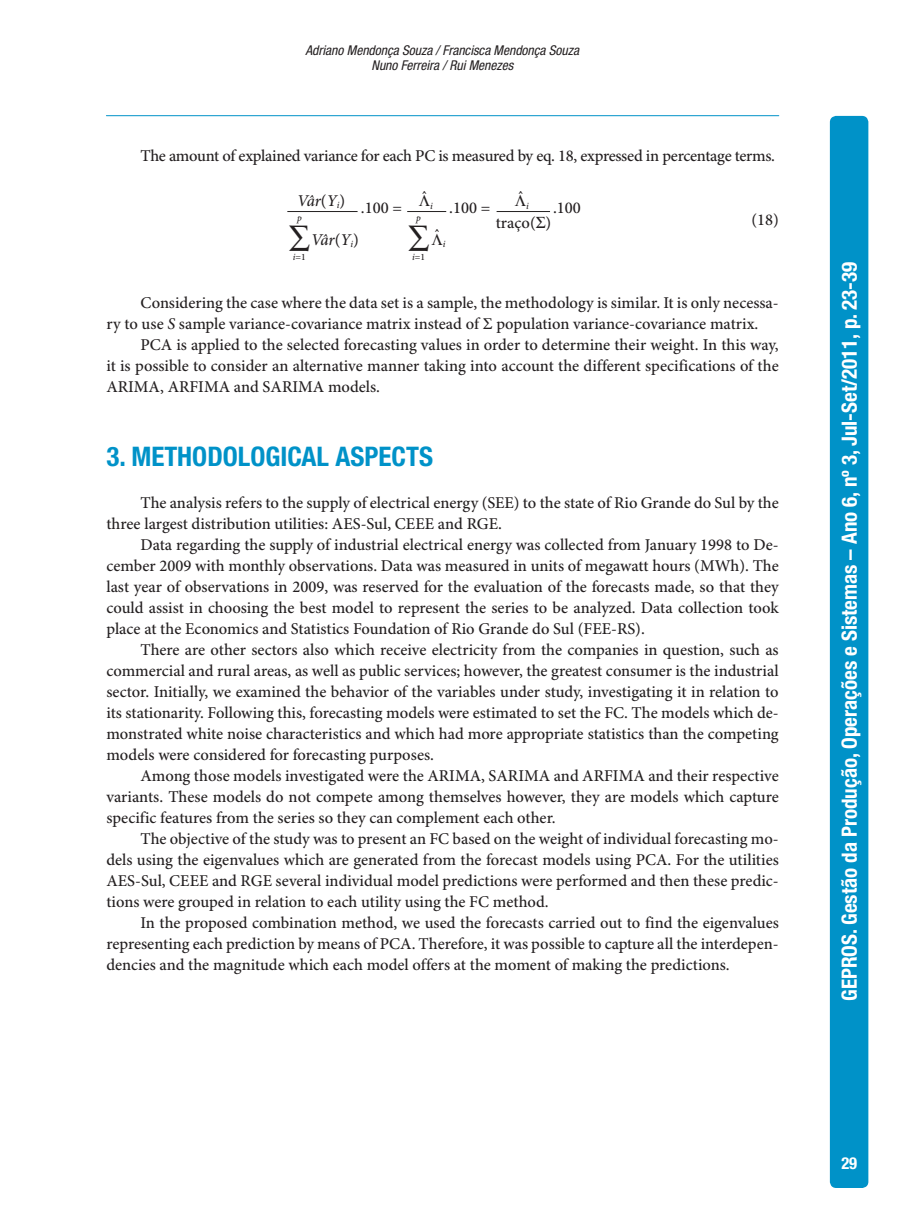
<style>
.page{position:relative;width:915px;height:1212px;background:#fff}
.page>*{position:absolute;margin:0;border:0;box-sizing:border-box;transform-origin:0 0}
.t1{font:700 condensed 27px "Helvetica Neue LT Std";color:#0092c8}
.t2{font:700 condensed 21px "Helvetica Neue LT Std";color:#fff}
.t3{font:500 16.5px/21px "Minion Pro";color:#231f20;text-align:justify}
.t4{font:500 16.5px "Minion Pro";letter-spacing:-.02em;color:#231f20}
.t5{font:italic 500 16.5px "Minion Pro";color:#231f20}
.t6{font:700 condensed 16.5px "Helvetica Neue LT Std";color:#fff}
.t7{font:italic condensed 13.5px/15px "Helvetica Neue LT Std";color:#231f20;text-align:center}
.t8{font:500 9.6px "Minion Pro";color:#231f20}
.t9{font:italic 500 9.6px "Minion Pro";color:#231f20}
.s1{font-style:italic}
.s2{font-style:normal}
</style>
<div class="page">
<div style="left:829px;top:116px;width:39px;height:1072px;background:#0092c8"></div>
<hr style="left:106px;top:115px;width:672px;height:1px;background:#0092c8">
<hr style="left:287px;top:211px;width:70px;height:1px;background:#231f20">
<hr style="left:407px;top:211px;width:39px;height:1px;background:#231f20">
<hr style="left:496px;top:211px;width:54px;height:1px;background:#231f20">
<p class="t7" style="left:305px;top:43px;width:275px">Adriano Mendonça Souza / Francisca Mendonça Souza<br>Nuno Ferreira / Rui Menezes</p>
<p class="t4" style="left:140px;top:146px;width:636px">The amount of explained variance for each PC is measured by eq. 18, expressed in percentage terms.</p>
<p class="t3" style="left:297px;top:198px;width:106px"><sup>Vâr</sup>(<sup>Y</sup><sup>i</sup>) .100 =</p>
<p class="t3" style="left:421px;top:198px;width:71px">ˆ <sup>i</sup> .100 =</p>
<p class="t9" style="left:416px;top:212px;width:6px">p</p>
<p class="t8" style="left:412px;top:251px;width:14px"><span class="s1">i</span>=1</p>
<p class="t3" style="left:517px;top:187px;width:13px">ˆ<sub>i</sub></p>
<p class="t3" style="left:553px;top:198px;width:29px">.100</p>
<p class="t3" style="left:495px;top:213px;width:57px">traço( )</p>
<p class="t9" style="left:297px;top:212px;width:6px">p</p>
<p class="t8" style="left:293px;top:251px;width:14px"><span class="s1">i</span>=1</p>
<p class="t3" style="left:434px;top:225px;width:13px">ˆ<sub>i</sub></p>
<p class="t5" style="left:311px;top:230px;width:49px">Vâr<span class="s2">(</span>Y<sub>i</sub><span class="s2">)</span></p>
<p class="t3" style="left:751px;top:210px;width:29px">(18)</p>
<p class="t3" style="left:106px;top:293px;width:673px;text-indent:34px">Considering the case where the data set is a sample, the methodology is similar. It is only necessa&shy;ry to use <span class="s1">S</span> sample variance-covariance matrix instead of Σ population variance-covariance matrix.</p>
<p class="t3" style="left:106px;top:335px;width:673px;text-indent:34px">PCA is applied to the selected forecasting values in order to determine their weight. In this way, it is possible to consider an alternative manner taking into account the different specifications of the ARIMA, ARFIMA and SARIMA models.</p>
<h1 class="t1" style="left:106px;top:440px;width:328px">3. METHODOLOGICAL ASPECTS</h1>
<p class="t3" style="left:106px;top:493px;width:673px;text-indent:34px">The analysis refers to the supply of electrical energy (SEE) to the state of Rio Grande do Sul by the three largest distribution utilities: AES-Sul, CEEE and RGE.</p>
<p class="t3" style="left:106px;top:535px;width:673px;text-indent:34px">Data regarding the supply of industrial electrical energy was collected from January 1998 to De&shy;cember 2009 with monthly observations. Data was measured in units of megawatt hours (MWh). The last year of observations in 2009, was reserved for the evaluation of the forecasts made, so that they could assist in choosing the best model to represent the series to be analyzed. Data collection took place at the Economics and Statistics Foundation of Rio Grande do Sul (FEE-RS).</p>
<p class="t3" style="left:106px;top:640px;width:673px;text-indent:34px">There are other sectors also which receive electricity from the companies in question, such as commercial and rural areas, as well as public services; however, the greatest consumer is the industrial sector. Initially, we examined the behavior of the variables under study, investigating it in relation to its stationarity. Following this, forecasting models were estimated to set the FC. The models which de&shy;monstrated white noise characteristics and which had more appropriate statistics than the competing models were considered for forecasting purposes.</p>
<p class="t3" style="left:106px;top:766px;width:673px;text-indent:34px">Among those models investigated were the ARIMA, SARIMA and ARFIMA and their respective variants. These models do not compete among themselves however, they are models which capture specific features from the series so they can complement each other.</p>
<p class="t3" style="left:106px;top:829px;width:673px;text-indent:34px">The objective of the study was to present an FC based on the weight of individual forecasting mo&shy;dels using the eigenvalues which are generated from the forecast models using PCA. For the utilities AES-Sul, CEEE and RGE several individual model predictions were performed and then these predic&shy;tions were grouped in relation to each utility using the FC method.</p>
<p class="t3" style="left:106px;top:913px;width:673px;text-indent:34px">In the proposed combination method, we used the forecasts carried out to find the eigenvalues representing each prediction by means of PCA. Therefore, it was possible to capture all the interdepen&shy;dencies and the magnitude which each model offers at the moment of making the predictions.</p>
<p class="t2" style="left:836px;top:1001px;width:741px;rotate:-90deg">GEPROS. Gestão da Produção, Operações e Sistemas – Ano 6, nº 3, Jul-Set/2011, p. 23-39</p>
<p class="t6" style="left:841px;top:1153px;width:17px">29</p>
</div>
